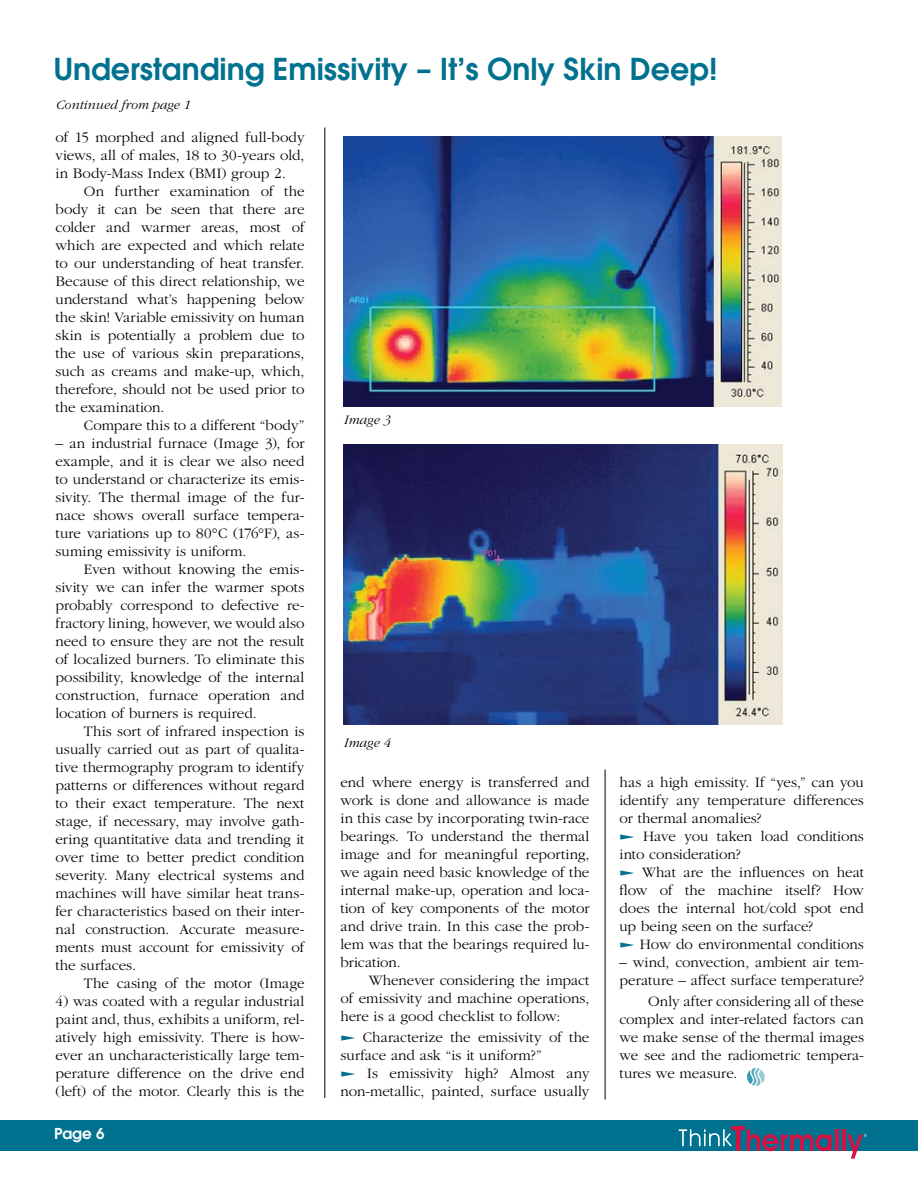
<style>
.page{position:relative;width:918px;height:1188px;background:#fff}
.page>*{position:absolute;margin:0;border:0;box-sizing:border-box;transform-origin:0 0}
.t1{font:600 30px "Avant Garde";color:#00718f}
.t2{font:300 15px/18px "Garamond";color:#000;text-align:justify}
.t3{font:600 15px "Avant Garde";color:#fff}
.t4{font:italic 300 13.5px "Garamond";color:#000}
.s1{font-family:"Directions";font-weight:400;color:#00718f}
</style>
<div class="page">
<div style="left:0;top:1120px;width:918px;height:31px;background:#00718f"></div>
<svg style="left:679px;top:1126px;width:153px;height:25px"></svg>
<hr style="left:835px;top:1129px;width:4px;height:22px;background:#d31145">
<hr style="left:842px;top:1129px;width:3px;height:22px;background:#d31145">
<hr style="left:325px;top:128px;width:1px;height:970px;background:#000">
<hr style="left:605px;top:770px;width:1px;height:330px;background:#000">
<svg style="left:847px;top:1134px;width:20px;height:25px"></svg>
<img style="left:343px;top:444px;width:439px;height:280px">
<svg style="left:747px;top:1068px;width:18px;height:18px"></svg>
<img style="left:344px;top:136px;width:438px;height:270px">
<h1 class="t1" style="left:54px;top:49px;width:665px">Understanding Emissivity – It’s Only Skin Deep!</h1>
<p class="t4" style="left:55px;top:97px;width:136px">Continued from page 1</p>
<p class="t2" style="left:55px;top:128px;width:251px">of 15 morphed and aligned full-body views, all of males, 18 to 30-years old, in Body-Mass Index (BMI) group 2.</p>
<p class="t2" style="left:55px;top:182px;width:251px;text-indent:29px">On further examination of the body it can be seen that there are colder and warmer areas, most of which are expected and which relate to our understanding of heat transfer.<br>Because of this direct relationship, we understand what’s happening below the skin! Variable emissivity on human skin is potentially a problem due to the use of various skin preparations, such as creams and make-up, which, therefore, should not be used prior to the examination.</p>
<p class="t2" style="left:84px;top:416px;width:222px">Compare this to a different “body”</p>
<p class="t2" style="left:55px;top:434px;width:251px">– an industrial furnace (Image 3), for example, and it is clear we also need to understand or characterize its emis&shy;sivity. The thermal image of the fur&shy;nace shows overall surface tempera&shy;ture variations up to 80°C (176°F), as&shy;suming emissivity is uniform.</p>
<p class="t2" style="left:55px;top:560px;width:251px;text-indent:29px">Even without knowing the emis&shy;sivity we can infer the warmer spots probably correspond to defective re&shy;fractory lining, however, we would also need to ensure they are not the result of localized burners. To eliminate this possibility, knowledge of the internal construction, furnace operation and location of burners is required.</p>
<p class="t2" style="left:55px;top:722px;width:251px;text-indent:28px">This sort of infrared inspection is usually carried out as part of qualita&shy;tive thermography program to identify patterns or differences without regard to their exact temperature. The next stage, if necessary, may involve gath&shy;ering quantitative data and trending it over time to better predict condition severity. Many electrical systems and machines will have similar heat trans&shy;fer characteristics based on their inter&shy;nal construction. Accurate measure&shy;ments must account for emissivity of the surfaces.</p>
<p class="t2" style="left:84px;top:974px;width:222px">The casing of the motor (Image</p>
<p class="t2" style="left:55px;top:992px;width:251px">4) was coated with a regular industrial paint and, thus, exhibits a uniform, rel&shy;atively high emissivity. There is how&shy;ever an uncharacteristically large tem&shy;perature difference on the drive end (left) of the motor. Clearly this is the</p>
<p class="t4" style="left:343px;top:413px;width:48px">Image 3</p>
<p class="t4" style="left:343px;top:735px;width:48px">Image 4</p>
<p class="t2" style="left:340px;top:773px;width:251px">end where energy is transferred and work is done and allowance is made in this case by incorporating twin-race bearings. To understand the thermal image and for meaningful reporting, we again need basic knowledge of the internal make-up, operation and loca&shy;tion of key components of the motor and drive train. In this case the prob&shy;lem was that the bearings required lu&shy;brication.</p>
<p class="t2" style="left:340px;top:971px;width:250px;text-indent:28px">Whenever considering the impact of emissivity and machine operations, here is a good checklist to follow:</p>
<p class="t2" style="left:340px;top:1028px;width:251px;text-align:left"><span class="s1">l</span> Characterize the emissivity of the surface and ask “is it uniform?”<br><span class="s1">l</span> Is emissivity high? Almost any non-metallic, painted, surface usually</p>
<p class="t2" style="left:619px;top:773px;width:246px;text-align:left">has a high emissity. If “yes,” can you identify any temperature differences or thermal anomalies?<br><span class="s1">l</span> Have you taken load conditions into consideration?<br><span class="s1">l</span> What are the influences on heat flow of the machine itself? How does the internal hot/cold spot end up being seen on the surface?<br><span class="s1">l</span> How do environmental conditions</p>
<p class="t2" style="left:619px;top:953px;width:246px">– wind, convection, ambient air tem&shy;perature – affect surface temperature?</p>
<p class="t2" style="left:620px;top:992px;width:246px;text-indent:28px">Only after considering all of these complex and inter-related factors can we make sense of the thermal images we see and the radiometric tempera&shy;tures we measure.</p>
<p class="t3" style="left:54px;top:1123px;width:52px">Page 6</p>
</div>
